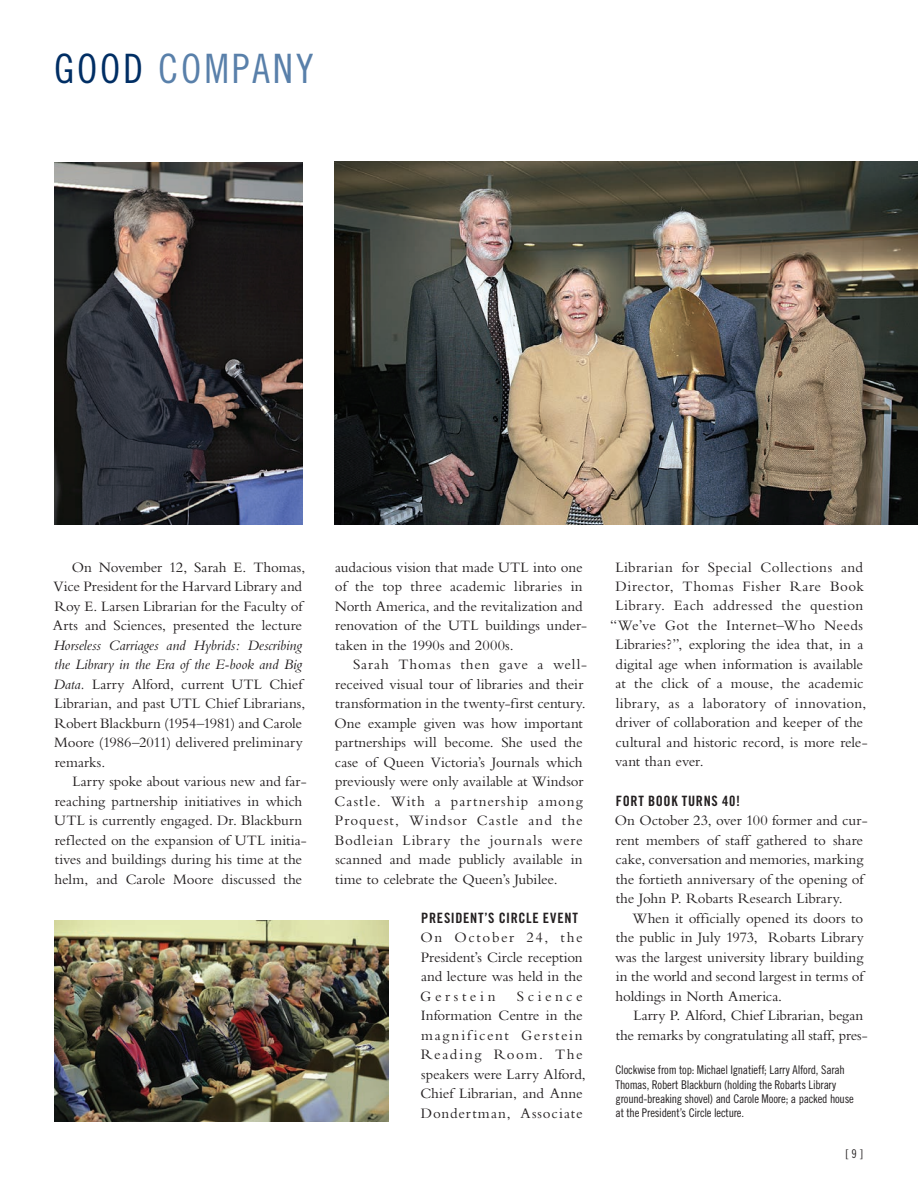
<style>
.page{position:relative;width:918px;height:1188px;background:#fff}
.page>*{position:absolute;margin:0;border:0;box-sizing:border-box;transform-origin:0 0}
.t1{font:40.5px "Trade Gothic LT Std Cn 18";letter-spacing:.07em;color:#5980aa}
.t2{font:15px/19.5px "Bembo";letter-spacing:.005em;color:#231f20}
.t3{font:15px/19.5px "Bembo";letter-spacing:.035em;color:#231f20}
.t4{font:15px "Bembo";letter-spacing:.03em;color:#231f20}
.t5{font:14.25px "Trade Gothic LT Std Bd Cn 20";letter-spacing:.045em;color:#231f20}
.t6{font:12px/14.4px "Trade Gothic LT Std Cn 18";letter-spacing:-.02em;color:#231f20}
.s1{color:#002e64}
.s2{font-style:italic}
</style>
<div class="page">
<img style="left:334px;top:162px;width:584px;height:363px">
<img style="left:54px;top:921px;width:335px;height:201px">
<img style="left:54px;top:162px;width:249px;height:363px">
<h1 class="t1" style="left:54px;top:45px;width:261px"><span class="s1">GOOD</span> COMPANY</h1>
<p class="t2" style="left:53px;top:557px;width:254px;text-indent:19px">On November 12, Sarah E. Thomas, Vice President for the Harvard Library and Roy E. Larsen Librarian for the Faculty of Arts and Sciences, presented the lecture</p>
<p class="t2" style="left:53px;top:635px;width:254px"><span class="s2">Horseless Carriages and Hybrids: Describing the Library in the Era of the E-book and Big Data.</span> Larry Alford, current UTL Chief Librarian, and past UTL Chief Librarians, Robert Blackburn (1954–1981) and Carole Moore (1986–2011) delivered preliminary remarks.</p>
<p class="t2" style="left:54px;top:771px;width:254px;text-indent:18px">Larry spoke about various new and far&shy;reaching partnership initiatives in which UTL is currently engaged. Dr. Blackburn reflected on the expansion of UTL initia&shy;tives and buildings during his time at the helm, and Carole Moore discussed the</p>
<p class="t2" style="left:335px;top:557px;width:254px">audacious vision that made UTL into one of the top three academic libraries in North America, and the revitalization and renovation of the UTL buildings under&shy;taken in the 1990s and 2000s.</p>
<p class="t2" style="left:334px;top:654px;width:254px;text-indent:19px">Sarah Thomas then gave a well&shy;received visual tour of libraries and their transformation in the twenty-first century.<br>One example given was how important partnerships will become. She used the case of Queen Victoria’s Journals which previously were only available at Windsor Castle. With a partnership among Proquest, Windsor Castle and the Bodleian Library the journals were scanned and made publicly available in time to celebrate the Queen’s Jubilee.</p>
<p class="t5" style="left:421px;top:909px;width:158px">PRESIDENT’S CIRCLE EVENT</p>
<p class="t2" style="left:420px;top:927px;width:164px;text-align:justify">On October 24, the President’s Circle reception and lecture was held in the Gerstein</p>
<p class="t3" style="left:420px;top:986px;width:167px;text-indent:96px">Science<br>Information Centre in the magnificent Gerstein<br>Reading Room. The speakers were Larry Alford,<br>Chief Librarian, and Anne<br>Dondertman, Associate</p>
<p class="t4" style="left:615px;top:558px;width:249px">Librarian for Special Collections and</p>
<p class="t3" style="left:616px;top:576px;width:250px">Director, Thomas Fisher Rare Book</p>
<p class="t4" style="left:615px;top:597px;width:249px">Library. Each addressed the question</p>
<p class="t2" style="left:610px;top:615px;width:254px">“We’ve Got the Internet–Who Needs</p>
<p class="t2" style="left:615px;top:635px;width:249px">Libraries?”, exploring the idea that, in a</p>
<p class="t2" style="left:616px;top:654px;width:249px">digital age when information is available</p>
<p class="t2" style="left:616px;top:674px;width:249px">at the click of a mouse, the academic</p>
<p class="t2" style="left:616px;top:693px;width:252px">library, as a laboratory of innovation,</p>
<p class="t2" style="left:616px;top:713px;width:249px">driver of collaboration and keeper of the</p>
<p class="t2" style="left:615px;top:732px;width:254px">cultural and historic record, is more rele-</p>
<p class="t2" style="left:615px;top:752px;width:90px">vant than ever.</p>
<p class="t5" style="left:616px;top:792px;width:126px">FORT BOOK TURNS 40!</p>
<p class="t2" style="left:615px;top:810px;width:254px">On October 23, over 100 former and cur&shy;rent members of staff gathered to share cake, conversation and memories, marking the fortieth anniversary of the opening of the John P. Robarts Research Library.</p>
<p class="t2" style="left:615px;top:908px;width:250px;text-align:justify;text-indent:17px">When it officially opened its doors to the public in July 1973, Robarts Library was the largest university library building in the world and second largest in terms of holdings in North America.</p>
<p class="t2" style="left:616px;top:1005px;width:253px;text-align:right">Larry P. Alford, Chief Librarian, began<br>the remarks by congratulating all staff, pres-</p>
<p class="t6" style="left:616px;top:1063px;width:240px">Clockwise from top: Michael Ignatieff; Larry Alford, Sarah Thomas, Robert Blackburn (holding the Robarts Library ground-breaking shovel) and Carole Moore; a packed house at the President’s Circle lecture.</p>
<p class="t6" style="left:845px;top:1147px;width:19px">[ 9 ]</p>
</div>
